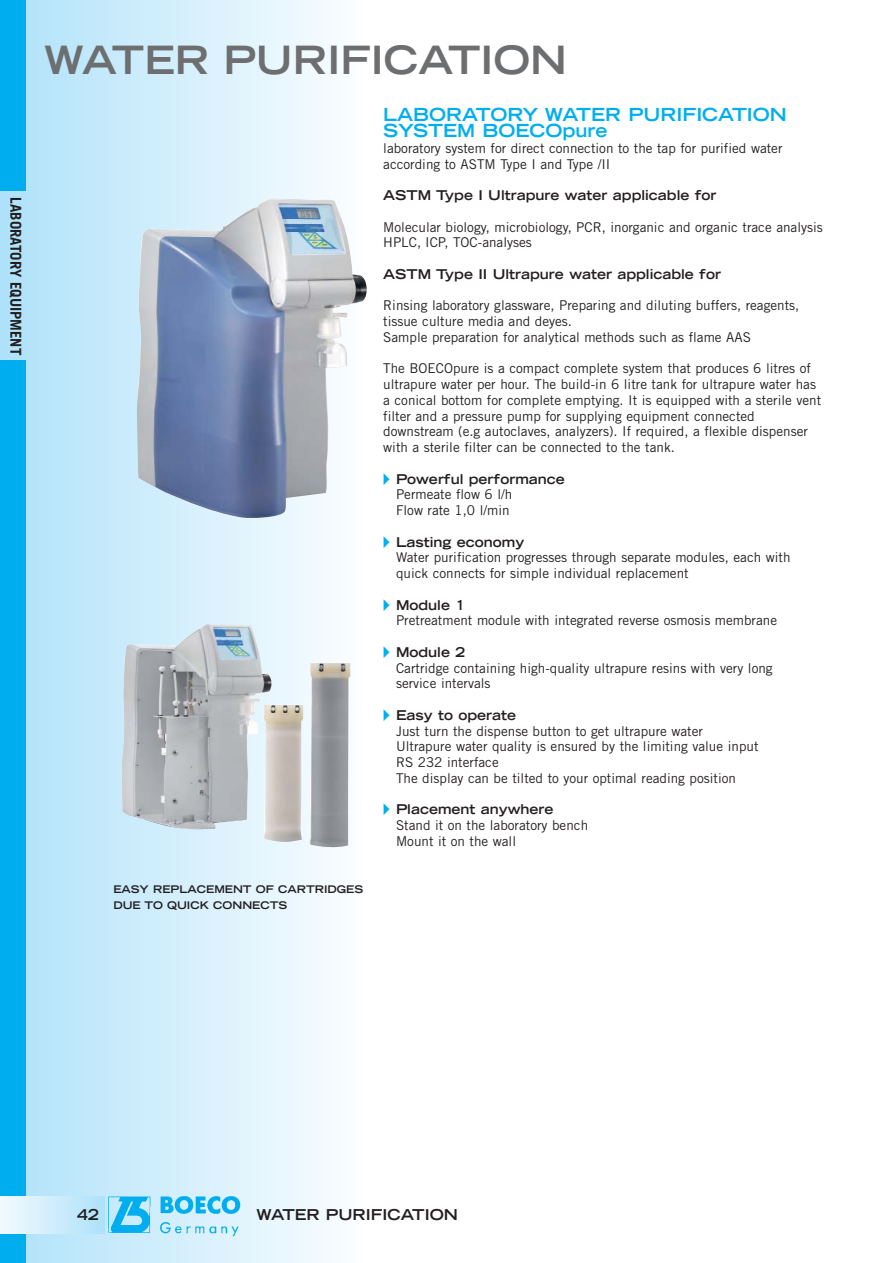
<style>
.page{position:relative;width:893px;height:1263px;background:#fff}
.page>*{position:absolute;margin:0;border:0;box-sizing:border-box;transform-origin:0 0}
.t1{font:700 expanded 39px "Trade Gothic LH";color:#6d6e70}
.t2{font:700 expanded 18px/15.8px "Trade Gothic LH";color:#00aeef}
.t3{font:700 expanded 15px "Trade Gothic LH";color:#231f20}
.t4{font:700 15px "Trade Gothic";color:#231f20}
.t5{font:13.5px/15.8px "Trade Gothic";color:#231f20}
.t6{font:700 expanded 13.5px "Trade Gothic LH";color:#231f20}
.t7{font:700 expanded 10.5px/15.8px "Trade Gothic LH";color:#231f20}
.s1{font-family:"European Pi Three";font-weight:400;font-stretch:normal;color:#00aeef}
</style>
<div class="page">
<div style="left:0;top:0;width:362px;height:1263px;background:linear-gradient(to right,#ade1fa,#fcfdff)"></div>
<div style="left:0;top:361px;width:26px;height:902px;background:#00aeef"></div>
<div style="left:0;top:0;width:26px;height:190px;background:#00aeef"></div>
<img style="left:107px;top:1194px;width:134px;height:44px">
<div style="left:0;top:1196px;width:105px;height:37px;background:linear-gradient(to right,#f3fafe,#aee1fa)"></div>
<img style="left:136px;top:198px;width:231px;height:320px">
<img style="left:121px;top:624px;width:229px;height:223px">
<p class="t4" style="left:21px;top:197px;width:159px;rotate:90deg">LABORATORY EQUIPMENT</p>
<h1 class="t1" style="left:44px;top:46px;width:524px">WATER PURIFICATION</h1>
<p class="t7" style="left:113px;top:882px;width:251px">EASY REPLACEMENT OF CARTRIDGES<br>DUE TO QUICK CONNECTS</p>
<h2 class="t2" style="left:383px;top:109px;width:405px">LABORATORY WATER PURIFICATION<br>SYSTEM BOECOpure</h2>
<p class="t5" style="left:383px;top:141px;width:401px">laboratory system for direct connection to the tap for purified water according to ASTM Type I and Type /II</p>
<p class="t6" style="left:383px;top:190px;width:335px">ASTM Type I Ultrapure water applicable for</p>
<p class="t5" style="left:383px;top:220px;width:441px">Molecular biology, microbiology, PCR, inorganic and organic trace analysis<br>HPLC, ICP, TOC-analyses</p>
<p class="t6" style="left:383px;top:269px;width:339px">ASTM Type II Ultrapure water applicable for</p>
<p class="t5" style="left:383px;top:299px;width:417px">Rinsing laboratory glassware, Preparing and diluting buffers, reagents, tissue culture media and deyes.<br>Sample preparation for analytical methods such as flame AAS</p>
<p class="t5" style="left:383px;top:362px;width:439px">The BOECOpure is a compact complete system that produces 6 litres of ultrapure water per hour. The build-in 6 litre tank for ultrapure water has a conical bottom for complete emptying. It is equipped with a sterile vent filter and a pressure pump for supplying equipment connected downstream (e.g autoclaves, analyzers). If required, a flexible dispenser with a sterile filter can be connected to the tank.</p>
<p class="t6" style="left:383px;top:474px;width:183px"><span class="s1">-</span> Powerful performance</p>
<p class="t5" style="left:396px;top:488px;width:118px">Permeate flow 6 l/h<br>Flow rate 1,0 l/min</p>
<p class="t6" style="left:383px;top:537px;width:143px"><span class="s1">-</span> Lasting economy</p>
<p class="t5" style="left:396px;top:551px;width:396px">Water purification progresses through separate modules, each with quick connects for simple individual replacement</p>
<p class="t6" style="left:383px;top:600px;width:83px"><span class="s1">-</span> Module 1</p>
<p class="t5" style="left:396px;top:614px;width:383px">Pretreatment module with integrated reverse osmosis membrane</p>
<p class="t6" style="left:383px;top:647px;width:83px"><span class="s1">-</span> Module 2</p>
<p class="t5" style="left:396px;top:661px;width:378px">Cartridge containing high-quality ultrapure resins with very long service intervals</p>
<p class="t6" style="left:383px;top:710px;width:134px"><span class="s1">-</span> Easy to operate</p>
<p class="t5" style="left:396px;top:724px;width:364px">Just turn the dispense button to get ultrapure water Ultrapure water quality is ensured by the limiting value input RS 232 interface<br>The display can be tilted to your optimal reading position</p>
<p class="t6" style="left:383px;top:804px;width:172px"><span class="s1">-</span> Placement anywhere</p>
<p class="t5" style="left:396px;top:819px;width:194px">Stand it on the laboratory bench<br>Mount it on the wall</p>
<p class="t3" style="left:77px;top:1209px;width:23px">42</p>
<p class="t3" style="left:256px;top:1209px;width:203px">WATER PURIFICATION</p>
</div>
